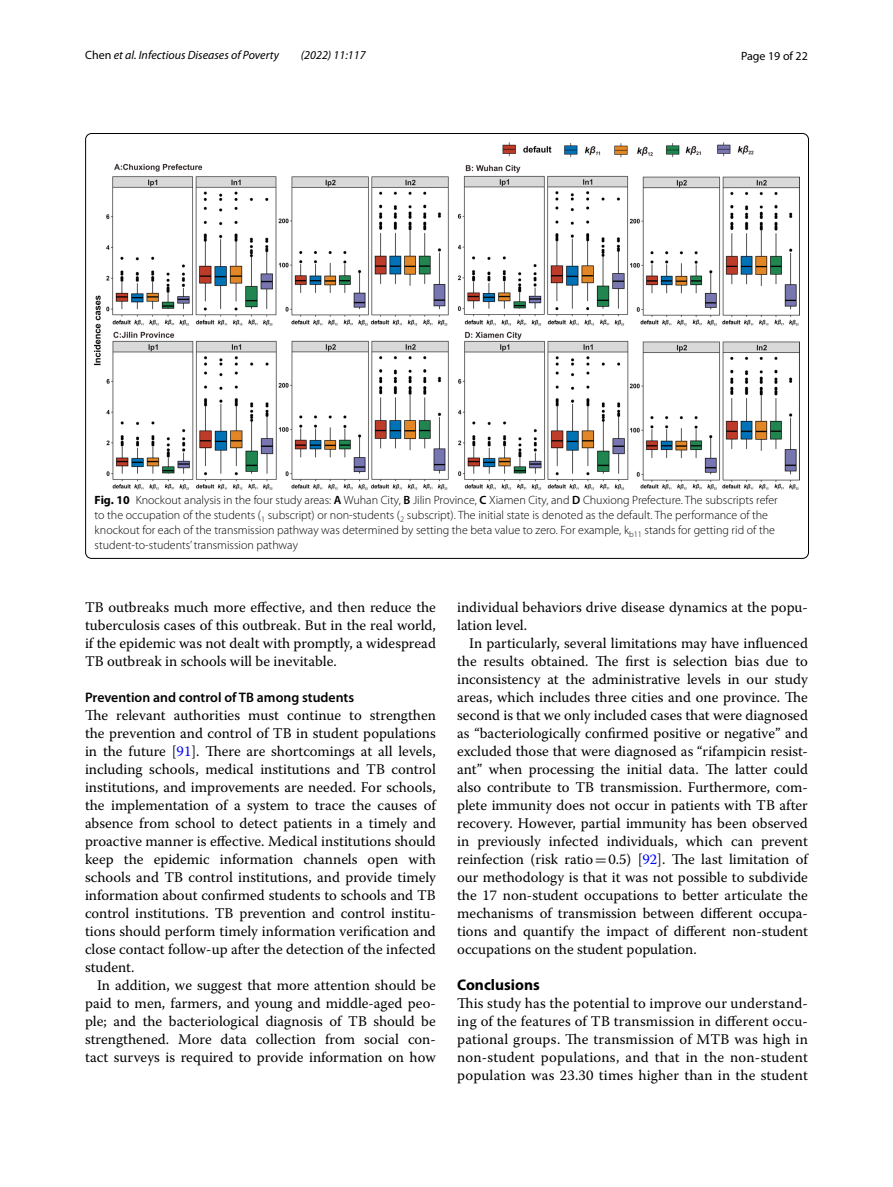
<style>
.page{position:relative;width:893px;height:1187px;background:#fff}
.page>*{position:absolute;margin:0;border:0;box-sizing:border-box;transform-origin:0 0}
.t1{font:700 15.45px "Myriad Pro";color:#000}
.t2{font:14.7px/18px "Warnock Pro";color:#000;text-align:justify}
.t3{font:600 13.8px "Myriad Pro";color:#000}
.t4{font:300 12px/15px "Myriad Pro";color:#000}
.t5{font:italic 12px "Myriad Pro";color:#000}
.t6{font:12px "Myriad Pro";color:#000}
.s1{font-style:normal}
.s2{font-weight:700}
.s3{font-weight:600}
.s4{color:#00f}
.s5{font-family:"MTSY"}
</style>
<div class="page">
<img style="left:94px;top:142px;width:706px;height:347px">
<p class="t5" style="left:85px;top:48px;width:195px"><span class="s1">Chen</span> et al. Infectious Diseases of Poverty</p>
<p class="t5" style="left:301px;top:48px;width:66px">(2022) 11:117</p>
<p class="t6" style="left:741px;top:48px;width:68px">Page 19 of 22</p>
<p class="t4" style="left:95px;top:493px;width:685px"><span class="s2">Fig. 10</span> Knockout analysis in the four study areas: <span class="s3">A</span> Wuhan City, <span class="s3">B</span> Jilin Province, <span class="s3">C</span> Xiamen City, and <span class="s3">D</span> Chuxiong Prefecture. The subscripts refer to the occupation of the students (<sub>1</sub> subscript) or non-students (<sub>2</sub> subscript). The initial state is denoted as the default. The performance of the knockout for each of the transmission pathway was determined by setting the beta value to zero. For example, k<sub>b11</sub> stands for getting rid of the student-to-students’ transmission pathway</p>
<p class="t2" style="left:85px;top:597px;width:352px">TB outbreaks much more effective, and then reduce the tuberculosis cases of this outbreak. But in the real world, if the epidemic was not dealt with promptly, a widespread TB outbreak in schools will be inevitable.</p>
<p class="t3" style="left:85px;top:688px;width:271px">Prevention and control of TB among students</p>
<p class="t2" style="left:85px;top:705px;width:352px">The relevant authorities must continue to strengthen the prevention and control of TB in student populations in the future [<span class="s4">91</span>]. There are shortcomings at all levels, including schools, medical institutions and TB control institutions, and improvements are needed. For schools, the implementation of a system to trace the causes of absence from school to detect patients in a timely and proactive manner is effective. Medical institutions should keep the epidemic information channels open with schools and TB control institutions, and provide timely information about confirmed students to schools and TB control institutions. TB prevention and control institu&shy;tions should perform timely information verification and close contact follow-up after the detection of the infected student.</p>
<p class="t2" style="left:85px;top:975px;width:352px;text-indent:12px">In addition, we suggest that more attention should be paid to men, farmers, and young and middle-aged peo&shy;ple; and the bacteriological diagnosis of TB should be strengthened. More data collection from social con&shy;tact surveys is required to provide information on how</p>
<p class="t2" style="left:457px;top:597px;width:352px">individual behaviors drive disease dynamics at the popu&shy;lation level.</p>
<p class="t2" style="left:457px;top:633px;width:352px;text-indent:12px">In particularly, several limitations may have influenced the results obtained. The first is selection bias due to inconsistency at the administrative levels in our study areas, which includes three cities and one province. The second is that we only included cases that were diagnosed as “bacteriologically confirmed positive or negative” and excluded those that were diagnosed as “rifampicin resist&shy;ant” when processing the initial data. The latter could also contribute to TB transmission. Furthermore, com&shy;plete immunity does not occur in patients with TB after recovery. However, partial immunity has been observed in previously infected individuals, which can prevent reinfection (risk ratio<span class="s5">=</span>0.5) [<span class="s4">92</span>]. The last limitation of our methodology is that it was not possible to subdivide the 17 non-student occupations to better articulate the mechanisms of transmission between different occupa&shy;tions and quantify the impact of different non-student occupations on the student population.</p>
<p class="t1" style="left:457px;top:974px;width:84px">Conclusions</p>
<p class="t2" style="left:457px;top:993px;width:352px">This study has the potential to improve our understand&shy;ing of the features of TB transmission in different occu&shy;pational groups. The transmission of MTB was high in non-student populations, and that in the non-student population was 23.30 times higher than in the student</p>
</div>
